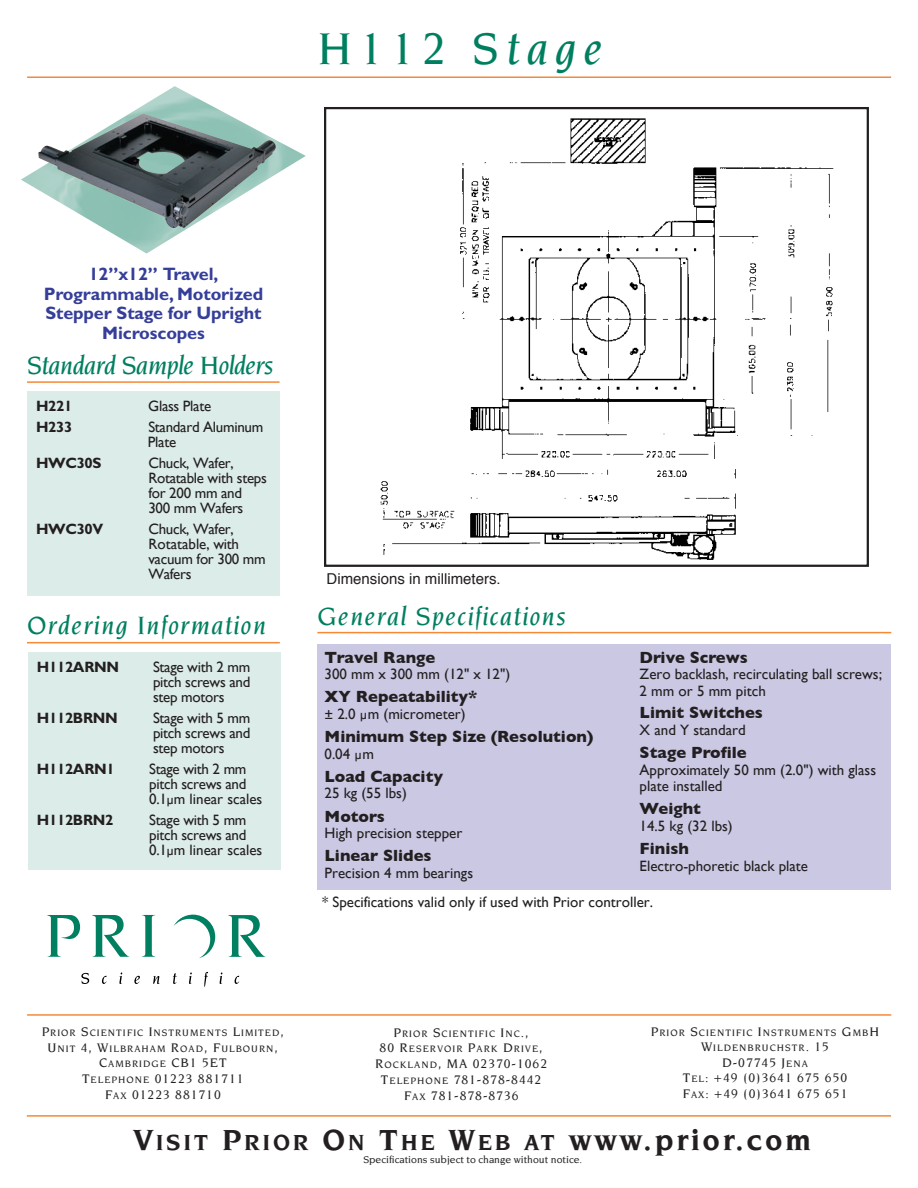
<style>
.page{position:relative;width:918px;height:1188px;background:#fff}
.page>*{position:absolute;margin:0;border:0;box-sizing:border-box;transform-origin:0 0}
.t1{font:italic 500 48px "Novarese";letter-spacing:.15em;color:#007f60}
.t2{font:700 31.5px "Novarese";letter-spacing:.085em;color:#231f20}
.t3{font:italic 500 27px "Novarese";letter-spacing:.05em;color:#007f60}
.t4{font:italic 500 27px "Novarese";letter-spacing:-.02em;color:#007f60}
.t5{font:700 18px/19.5px "Gill Sans";letter-spacing:-.005em;color:#353e99;text-align:center}
.t6{font:700 16.5px "Gill Sans";color:#231f20}
.t7{font:15px/15px "Gill Sans";color:#231f20}
.t8{font:15px/15px "Gill Sans";letter-spacing:-.02em;color:#231f20}
.t9{font:700 15px "Gill Sans";letter-spacing:-.02em;color:#231f20}
.t10{font:15px "Helvetica";color:#231f20}
.t11{font:500 13.5px/15.8px "Novarese";letter-spacing:.075em;color:#231f20;text-align:center}
.t12{font:500 10.5px "Novarese";color:#231f20}
.t13{font:500 10.2px/15.8px "Novarese";letter-spacing:.1em;color:#231f20;text-align:center}
.s1{font-size:13.5px}
.s2{font-size:10.2px}
.s3{font-size:23.7px}
</style>
<div class="page">
<div style="left:317px;top:644px;width:574px;height:246px;background:#cac8e3"></div>
<hr style="left:317px;top:632px;width:574px;height:1px;background:#f58938">
<hr style="left:27px;top:1014px;width:864px;height:2px;background:#f58938">
<hr style="left:27px;top:1115px;width:864px;height:2px;background:#f58938">
<svg style="left:48px;top:915px;width:32px;height:42px"></svg>
<svg style="left:92px;top:915px;width:37px;height:42px"></svg>
<svg style="left:142px;top:915px;width:13px;height:42px"></svg>
<svg style="left:81px;top:973px;width:8px;height:11px"></svg>
<svg style="left:102px;top:976px;width:5px;height:8px"></svg>
<svg style="left:119px;top:973px;width:3px;height:11px"></svg>
<svg style="left:134px;top:976px;width:6px;height:8px"></svg>
<svg style="left:153px;top:976px;width:7px;height:8px"></svg>
<svg style="left:173px;top:973px;width:4px;height:11px"></svg>
<svg style="left:189px;top:973px;width:3px;height:11px"></svg>
<svg style="left:204px;top:972px;width:4px;height:15px"></svg>
<svg style="left:220px;top:973px;width:2px;height:11px"></svg>
<svg style="left:235px;top:976px;width:4px;height:8px"></svg>
<svg style="left:174px;top:915px;width:41px;height:43px"></svg>
<svg style="left:229px;top:915px;width:36px;height:42px"></svg>
<hr style="left:27px;top:76px;width:864px;height:2px;background:#f58938">
<hr style="left:27px;top:381px;width:253px;height:2px;background:#f58938">
<div style="left:27px;top:391px;width:252px;height:205px;background:#dcece8"></div>
<div style="left:28px;top:652px;width:252px;height:218px;background:#dcece8"></div>
<hr style="left:27px;top:642px;width:253px;height:1px;background:#f58938">
<img style="left:21px;top:86px;width:285px;height:168px">
<img style="left:38px;top:114px;width:238px;height:115px">
<img style="left:380px;top:118px;width:454px;height:442px">
<div style="left:324px;top:107px;width:545px;height:460px;border:2px solid #231f20"></div>
<h1 class="t1" style="left:318px;top:28px;width:286px">H112 Stage</h1>
<p class="t5" style="left:44px;top:266px;width:221px">12”x12” Travel,<br>Programmable, Motorized<br>Stepper Stage for Upright<br>Microscopes</p>
<h3 class="t4" style="left:27px;top:354px;width:248px">Standard Sample Holders</h3>
<p class="t9" style="left:36px;top:400px;width:38px">H221</p>
<p class="t8" style="left:148px;top:398px;width:65px">Glass Plate</p>
<p class="t9" style="left:36px;top:421px;width:38px">H233</p>
<p class="t8" style="left:148px;top:419px;width:117px">Standard Aluminum<br>Plate</p>
<p class="t9" style="left:36px;top:457px;width:67px">HWC30S</p>
<p class="t8" style="left:148px;top:455px;width:120px">Chuck, Wafer,<br>Rotatable with steps for 200 mm and<br>300 mm Wafers</p>
<p class="t9" style="left:36px;top:523px;width:69px">HWC30V</p>
<p class="t8" style="left:148px;top:521px;width:119px">Chuck, Wafer,<br>Rotatable, with vacuum for 300 mm<br>Wafers</p>
<h3 class="t3" style="left:27px;top:614px;width:241px">Ordering Information</h3>
<p class="t9" style="left:37px;top:661px;width:84px">H112ARNN</p>
<p class="t7" style="left:153px;top:659px;width:99px;text-align:justify">Stage with 2 mm pitch screws and step motors</p>
<p class="t9" style="left:37px;top:712px;width:82px">H112BRNN</p>
<p class="t7" style="left:153px;top:710px;width:99px;text-align:justify">Stage with 5 mm pitch screws and step motors</p>
<p class="t9" style="left:37px;top:763px;width:79px">H112ARN1</p>
<p class="t8" style="left:149px;top:761px;width:115px">Stage with 2 mm pitch screws and<br>0.1<span class="s1">µ</span>m linear scales</p>
<p class="t9" style="left:37px;top:814px;width:78px">H112BRN2</p>
<p class="t8" style="left:149px;top:812px;width:115px">Stage with 5 mm pitch screws and<br>0.1<span class="s1">µ</span>m linear scales</p>
<p class="t10" style="left:327px;top:573px;width:176px">Dimensions in millimeters.</p>
<h3 class="t3" style="left:317px;top:606px;width:250px">General Specifications</h3>
<p class="t6" style="left:325px;top:648px;width:112px">Travel Range</p>
<p class="t7" style="left:325px;top:667px;width:187px">300 mm x 300 mm (12" x 12")</p>
<p class="t6" style="left:325px;top:687px;width:155px">XY Repeatability*</p>
<p class="t7" style="left:325px;top:706px;width:143px">± 2.0 <span class="s1">µ</span>m (micrometer)</p>
<p class="t6" style="left:325px;top:727px;width:270px">Minimum Step Size (Resolution)</p>
<p class="t7" style="left:325px;top:746px;width:51px">0.04 <span class="s1">µ</span>m</p>
<p class="t6" style="left:325px;top:767px;width:120px">Load Capacity</p>
<p class="t7" style="left:325px;top:786px;width:84px">25 kg (55 lbs)</p>
<p class="t6" style="left:325px;top:807px;width:62px">Motors</p>
<p class="t7" style="left:325px;top:826px;width:139px">High precision stepper</p>
<p class="t6" style="left:325px;top:846px;width:109px">Linear Slides</p>
<p class="t7" style="left:325px;top:865px;width:150px">Precision 4 mm bearings</p>
<p class="t6" style="left:640px;top:648px;width:110px">Drive Screws</p>
<p class="t7" style="left:640px;top:666px;width:244px;line-height:16.5px">Zero backlash, recirculating ball screws;<br>2 mm or 5 mm pitch</p>
<p class="t6" style="left:640px;top:703px;width:125px">Limit Switches</p>
<p class="t7" style="left:640px;top:722px;width:108px">X and Y standard</p>
<p class="t6" style="left:640px;top:743px;width:109px">Stage Profile</p>
<p class="t7" style="left:640px;top:761px;width:238px;line-height:16.5px">Approximately 50 mm (2.0") with glass plate installed</p>
<p class="t6" style="left:640px;top:799px;width:63px">Weight</p>
<p class="t7" style="left:640px;top:818px;width:95px">14.5 kg (32 lbs)</p>
<p class="t6" style="left:640px;top:839px;width:51px">Finish</p>
<p class="t7" style="left:640px;top:858px;width:170px">Electro-phoretic black plate</p>
<p class="t7" style="left:322px;top:895px;width:333px">* Specifications valid only if used with Prior controller.</p>
<p class="t13" style="left:42px;top:1025px;width:244px"><span class="s1">P</span>RIOR <span class="s1">S</span>CIENTIFIC <span class="s1">I</span>NSTRUMENTS <span class="s1">L</span>IMITED<span class="s1">,<br>U</span>NIT <span class="s1">4, W</span>ILBRAHAM <span class="s1">R</span>OAD<span class="s1">, F</span>ULBOURN<span class="s1">,<br>C</span>AMBRIDGE <span class="s1">CB1 5ET</span></p>
<p class="t11" style="left:82px;top:1071px;width:163px">T<span class="s2">ELEPHONE</span> 01223 881711<br>F<span class="s2">AX</span> 01223 881710</p>
<p class="t13" style="left:380px;top:1026px;width:164px"><span class="s1">P</span>RIOR <span class="s1">S</span>CIENTIFIC <span class="s1">I</span>NC<span class="s1">.,<br>80 R</span>ESERVOIR <span class="s1">P</span>ARK <span class="s1">D</span>RIVE<span class="s1">,</span></p>
<p class="t11" style="left:375px;top:1056px;width:174px">R<span class="s2">OCKLAND</span>, MA 02370-1062<br>T<span class="s2">ELEPHONE</span> 781-878-8442<br>F<span class="s2">AX</span> 781-878-8736</p>
<p class="t13" style="left:651px;top:1026px;width:230px"><span class="s1">P</span>RIOR <span class="s1">S</span>CIENTIFIC <span class="s1">I</span>NSTRUMENTS <span class="s1">G</span>MB<span class="s1">H<br>W</span>ILDENBRUCHSTR<span class="s1">. 15</span></p>
<p class="t11" style="left:683px;top:1055px;width:166px">D-07745 J<span class="s2">ENA<br></span>T<span class="s2">EL</span>: +49 (0)3641 675 650<br>F<span class="s2">AX</span>: +49 (0)3641 675 651</p>
<h2 class="t2" style="left:134px;top:1127px;width:679px">V<span class="s3">ISIT</span> P<span class="s3">RIOR</span> O<span class="s3">N</span> T<span class="s3">HE</span> W<span class="s3">EB AT</span> www.prior.com</h2>
<p class="t12" style="left:363px;top:1156px;width:220px">Specifications subject to change without notice.</p>
</div>
